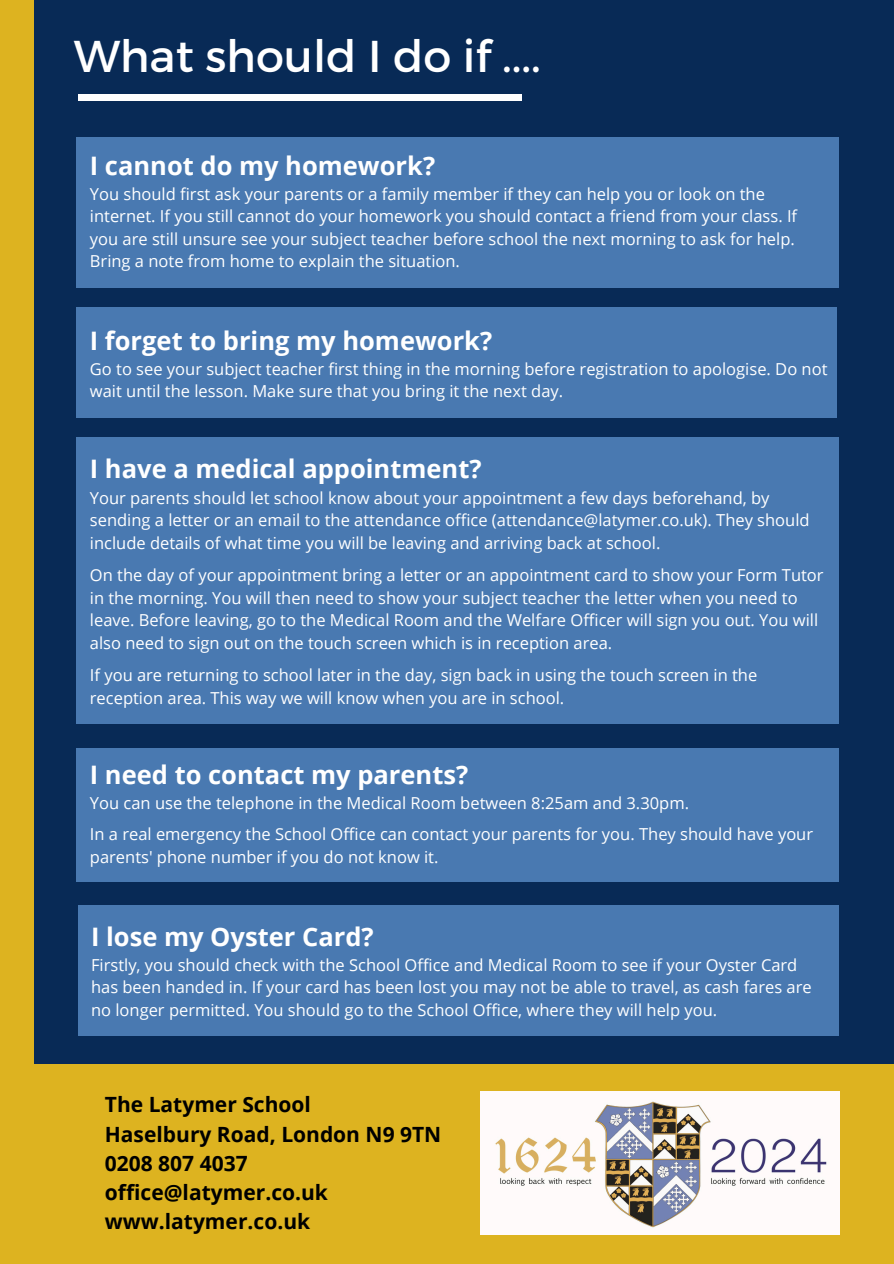
<style>
.page{position:relative;width:894px;height:1264px;background:#fff}
.page>*{position:absolute;margin:0;border:0;box-sizing:border-box;transform-origin:0 0}
.t1{font:44.55px "Montserrat";color:#fff}
.t2{font:700 25.5px "Open Sans";color:#fff}
.t3{font:700 21px/29.2px "Open Sans";color:#000}
.t4{font:16.5px/22.5px "Open Sans";color:#fff}
</style>
<div class="page">
<div style="left:0;top:0;width:893px;height:1263px;background:#082a56"></div>
<div style="left:76px;top:137px;width:762px;height:150px;background:#4979b1"></div>
<div style="left:76px;top:437px;width:762px;height:287px;background:#4979b1"></div>
<div style="left:0;top:0;width:34px;height:1263px;background:#ddb320"></div>
<div style="left:78px;top:95px;width:443px;height:6px;background:#fff"></div>
<div style="left:76px;top:308px;width:760px;height:110px;background:#4979b1"></div>
<div style="left:76px;top:748px;width:762px;height:133px;background:#4979b1"></div>
<div style="left:78px;top:905px;width:760px;height:130px;background:#4979b1"></div>
<div style="left:34px;top:1063px;width:859px;height:200px;background:#ddb320"></div>
<img style="left:480px;top:1091px;width:359px;height:143px">
<h1 class="t1" style="left:74px;top:27px;width:468px">What should I do if ....</h1>
<p class="t2" style="left:90px;top:148px;width:346px">I cannot do my homework?</p>
<p class="t4" style="left:90px;top:182px;width:708px">You should first ask your parents or a family member if they can help you or look on the internet. If you still cannot do your homework you should contact a friend from your class. If you are still unsure see your subject teacher before school the next morning to ask for help.<br>Bring a note from home to explain the situation.</p>
<p class="t2" style="left:90px;top:323px;width:404px">I forget to bring my homework?</p>
<p class="t4" style="left:90px;top:357px;width:738px">Go to see your subject teacher first thing in the morning before registration to apologise. Do not wait until the lesson. Make sure that you bring it the next day.</p>
<p class="t2" style="left:90px;top:451px;width:393px">I have a medical appointment?</p>
<p class="t4" style="left:90px;top:486px;width:721px">Your parents should let school know about your appointment a few days beforehand, by sending a letter or an email to the attendance office (attendance@latymer.co.uk). They should include details of what time you will be leaving and arriving back at school.</p>
<p class="t4" style="left:90px;top:563px;width:735px">On the day of your appointment bring a letter or an appointment card to show your Form Tutor in the morning. You will then need to show your subject teacher the letter when you need to leave. Before leaving, go to the Medical Room and the Welfare Officer will sign you out. You will also need to sign out on the touch screen which is in reception area.</p>
<p class="t4" style="left:90px;top:663px;width:668px">If you are returning to school later in the day, sign back in using the touch screen in the reception area. This way we will know when you are in school.</p>
<p class="t2" style="left:90px;top:756px;width:380px">I need to contact my parents?</p>
<p class="t4" style="left:90px;top:791px;width:600px">You can use the telephone in the Medical Room between 8:25am and 3.30pm.</p>
<p class="t4" style="left:90px;top:822px;width:724px;line-height:23px">In a real emergency the School Office can contact your parents for you. They should have your parents' phone number if you do not know it.</p>
<p class="t2" style="left:91px;top:918px;width:284px">I lose my Oyster Card?</p>
<p class="t4" style="left:91px;top:953px;width:722px">Firstly, you should check with the School Office and Medical Room to see if your Oyster Card has been handed in. If your card has been lost you may not be able to travel, as cash fares are no longer permitted. You should go to the School Office, where they will help you.</p>
<h2 class="t3" style="left:105px;top:1089px;width:338px">The Latymer School<br>Haselbury Road, London N9 9TN<br>0208 807 4037 office@latymer.co.uk www.latymer.co.uk</h2>
</div>
